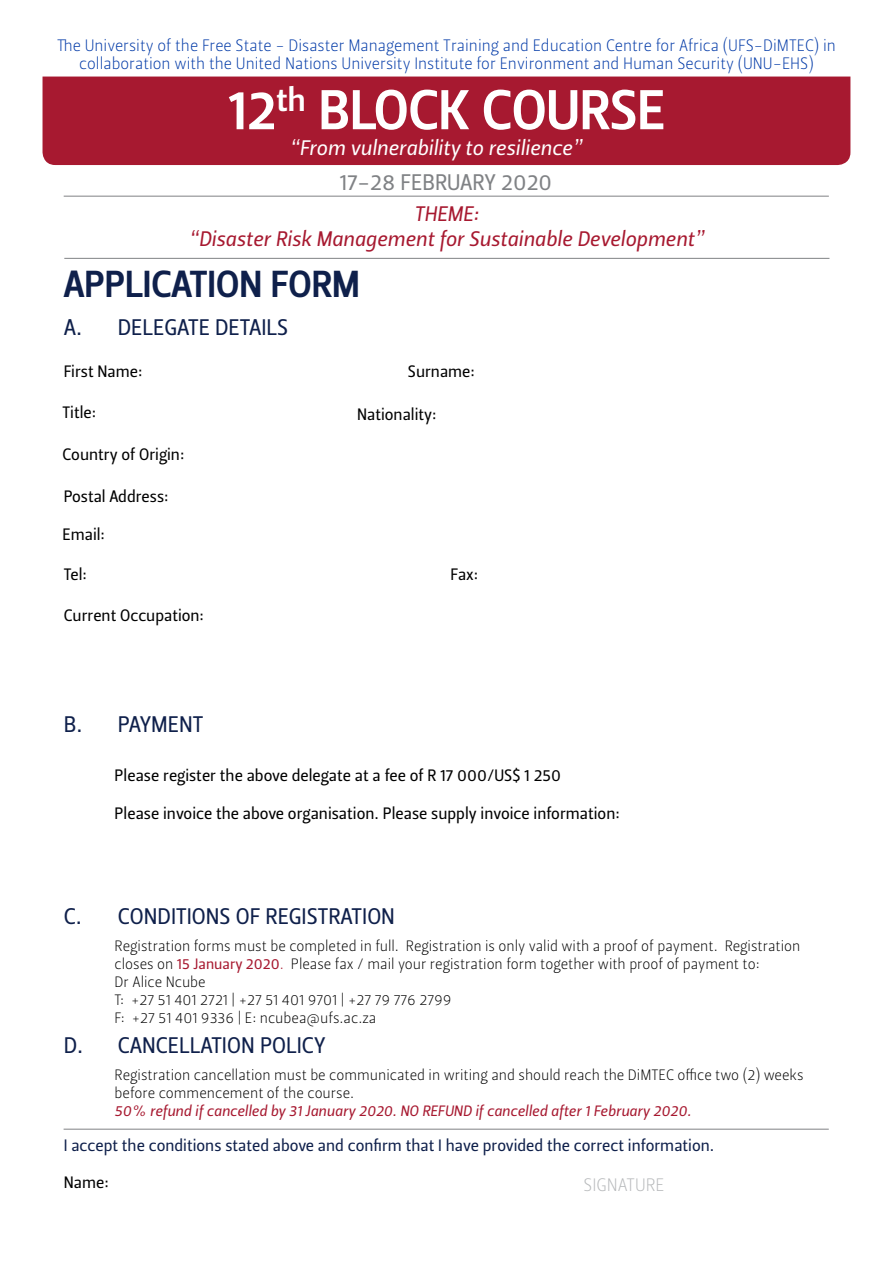
<style>
.page{position:relative;width:893px;height:1263px;background:#fff}
.page>*{position:absolute;margin:0;border:0;box-sizing:border-box;transform-origin:0 0}
.t1{font:55.8px "Leitura Sans Grot 3";color:#fff}
.t2{font:37.5px "Leitura Sans Grot 3";color:#0f204b}
.t3{font:22.5px "Leitura Sans Grot 2";color:#0f204b}
.t4{font:22.5px "Leitura Sans Grot 2";color:#808285}
.t5{font:21px/25.2px "Leitura Sans Italic 2";color:#a71930;text-align:center}
.t6{font:21px "Leitura Sans Italic 2";color:#fff}
.t7{font:18px "Leitura Sans Grot 1";color:#b7b9bb}
.t8{font:16.5px "Leitura Sans Grot 2";color:#000}
.t9{font:16.5px/18px "Leitura Sans Grot 1";color:#0039a7;text-align:center}
.t10{font:16.5px "Leitura Sans Grot 2";color:#0f204b}
.t11{font:15px/18px "Leitura Sans Grot 1";color:#000}
.t12{font:15px "Leitura Sans Italic 2";color:#a71930}
.s1{font-family:"Leitura Sans Grot 2";color:#a71930}
.s2{color:#a71930}
</style>
<div class="page">
<div style="left:43px;top:77px;width:807px;height:88px;background:#a71930"></div>
<hr style="left:64px;top:1129px;width:765px;height:1px;background:#808285">
<hr style="left:64px;top:196px;width:765px;height:1px;background:#808285">
<hr style="left:64px;top:258px;width:765px;height:1px;background:#808285">
<p class="t9" style="left:57px;top:37px;width:780px">The University of the Free State - Disaster Management Training and Education Centre for Africa (UFS-DiMTEC) in collaboration with the United Nations University Institute for Environment and Human Security (UNU-EHS)</p>
<h1 class="t1" style="left:228px;top:77px;width:439px">12<sup>th</sup> BLOCK COURSE</h1>
<h3 class="t6" style="left:289px;top:136px;width:294px">“From vulnerability to resilience”</h3>
<h3 class="t4" style="left:340px;top:169px;width:214px">17-28 FEBRUARY 2020</h3>
<h3 class="t5" style="left:189px;top:202px;width:517px">THEME:<br>“Disaster Risk Management for Sustainable Development”</h3>
<h2 class="t2" style="left:64px;top:262px;width:298px">APPLICATION FORM</h2>
<h3 class="t3" style="left:64px;top:314px;width:226px">A. DELEGATE DETAILS</h3>
<p class="t8" style="left:64px;top:362px;width:80px">First Name:</p>
<p class="t8" style="left:408px;top:362px;width:69px">Surname:</p>
<p class="t8" style="left:62px;top:403px;width:35px">Title:</p>
<p class="t8" style="left:357px;top:405px;width:81px">Nationality:</p>
<p class="t8" style="left:62px;top:444px;width:124px">Country of Origin:</p>
<p class="t8" style="left:64px;top:486px;width:106px">Postal Address:</p>
<p class="t8" style="left:63px;top:524px;width:44px">Email:</p>
<p class="t8" style="left:64px;top:565px;width:25px">Tel:</p>
<p class="t8" style="left:451px;top:565px;width:29px">Fax:</p>
<p class="t8" style="left:64px;top:606px;width:142px">Current Occupation:</p>
<h3 class="t3" style="left:64px;top:711px;width:141px">B. PAYMENT</h3>
<p class="t8" style="left:115px;top:766px;width:448px">Please register the above delegate at a fee of R 17 000/US$ 1 250</p>
<p class="t8" style="left:115px;top:804px;width:507px">Please invoice the above organisation. Please supply invoice information:</p>
<h3 class="t3" style="left:64px;top:903px;width:333px">C. CONDITIONS OF REGISTRATION</h3>
<p class="t11" style="left:115px;top:937px;width:687px">Registration forms must be completed in full. Registration is only valid with a proof of payment. Registration closes on <span class="s1">15 January 2020</span><span class="s2">.</span> Please fax / mail your registration form together with proof of payment to:<br>Dr Alice Ncube<br>T: +27 51 401 2721 | +27 51 401 9701 | +27 79 776 2799<br>F: +27 51 401 9336 | E: ncubea@ufs.ac.za</p>
<h3 class="t3" style="left:64px;top:1032px;width:263px">D. CANCELLATION POLICY</h3>
<p class="t11" style="left:115px;top:1066px;width:691px">Registration cancellation must be communicated in writing and should reach the DiMTEC office two (2) weeks before commencement of the course.</p>
<p class="t12" style="left:115px;top:1102px;width:578px">50% refund if cancelled by 31 January 2020. NO REFUND if cancelled after 1 February 2020.</p>
<p class="t10" style="left:64px;top:1135px;width:652px">I accept the conditions stated above and confirm that I have provided the correct information.</p>
<p class="t8" style="left:64px;top:1172px;width:47px">Name:</p>
<p class="t7" style="left:584px;top:1174px;width:82px">SIGNATURE</p>
</div>
